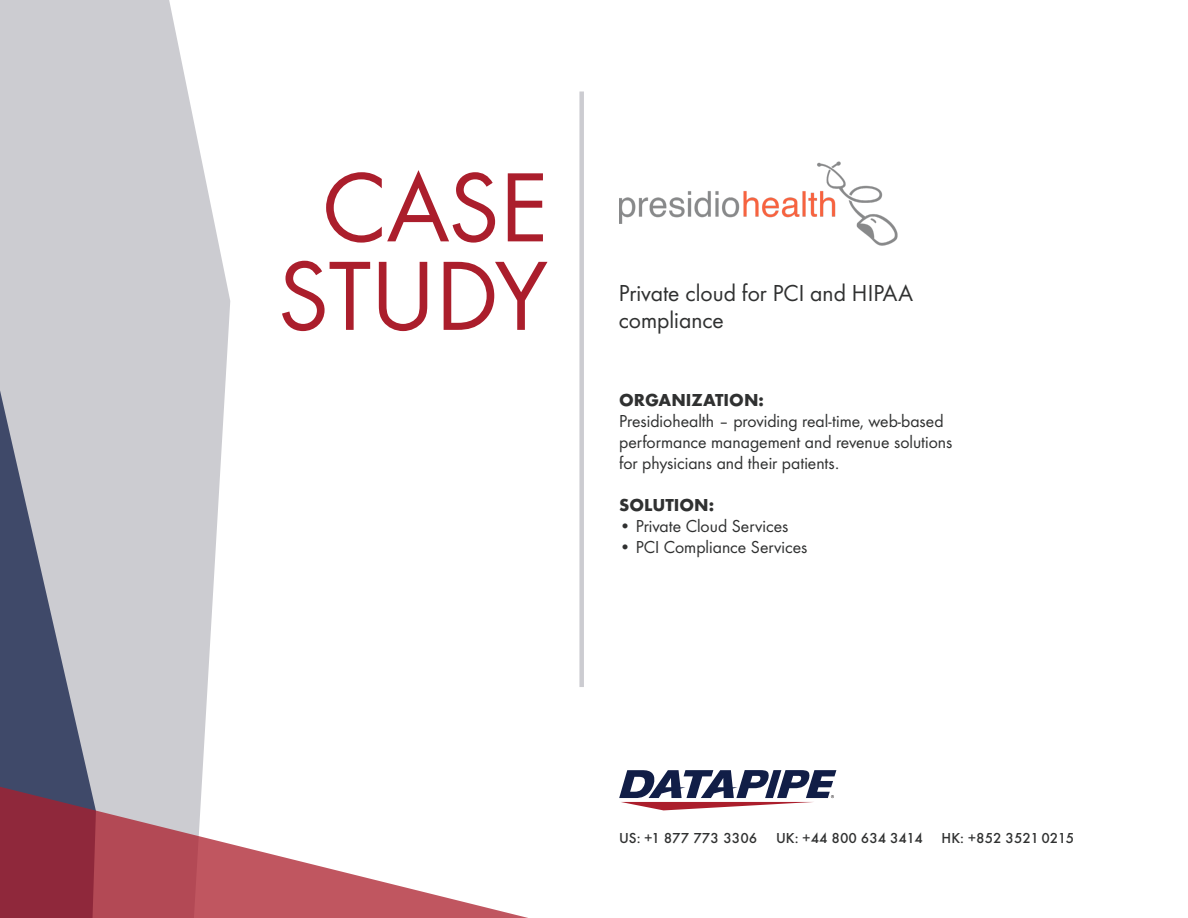
<style>
.page{position:relative;width:1188px;height:918px;background:#fff}
.page>*{position:absolute;margin:0;border:0;box-sizing:border-box;transform-origin:0 0}
.t1{font:102px "Futura Boo";color:#ab1e2c}
.t2{font:24px/27px "Futura Boo";color:#303131}
.t3{font:18px/21px "Futura Boo";color:#303131}
.t4{font:700 18px "Futura";color:#303131}
.t5{font:500 15px "Futura";color:#303131}
</style>
<div class="page">
<div style="left:579px;top:92px;width:5px;height:595px;background:#ccccd1"></div>
<svg style="left:0;top:0;width:230px;height:747px;background:#d1d1d6"></svg>
<svg style="left:0;top:225px;width:96px;height:522px;background:#9da0ae"></svg>
<svg style="left:0;top:747px;width:837px;height:171px"></svg>
<img style="left:619px;top:161px;width:279px;height:85px">
<p class="t1" style="left:322px;top:147px;width:227px">CASE</p>
<p class="t1" style="left:278px;top:235px;width:271px">STUDY</p>
<p class="t2" style="left:619px;top:280px;width:296px">Private cloud for PCI and HIPAA compliance</p>
<p class="t4" style="left:619px;top:387px;width:146px">ORGANIZATION:</p>
<p class="t3" style="left:619px;top:411px;width:335px">Presidiohealth – providing real-time, web-based performance management and revenue solutions for physicians and their patients.</p>
<p class="t4" style="left:619px;top:492px;width:97px">SOLUTION:</p>
<p class="t3" style="left:619px;top:516px;width:171px">• Private Cloud Services</p>
<p class="t3" style="left:619px;top:537px;width:190px">• PCI Compliance Services</p>
<p class="t5" style="left:619px;top:826px;width:140px">US: +1 877 773 3306</p>
<p class="t5" style="left:776px;top:826px;width:148px">UK: +44 800 634 3414</p>
<p class="t5" style="left:942px;top:826px;width:134px">HK: +852 3521 0215</p>
</div>
